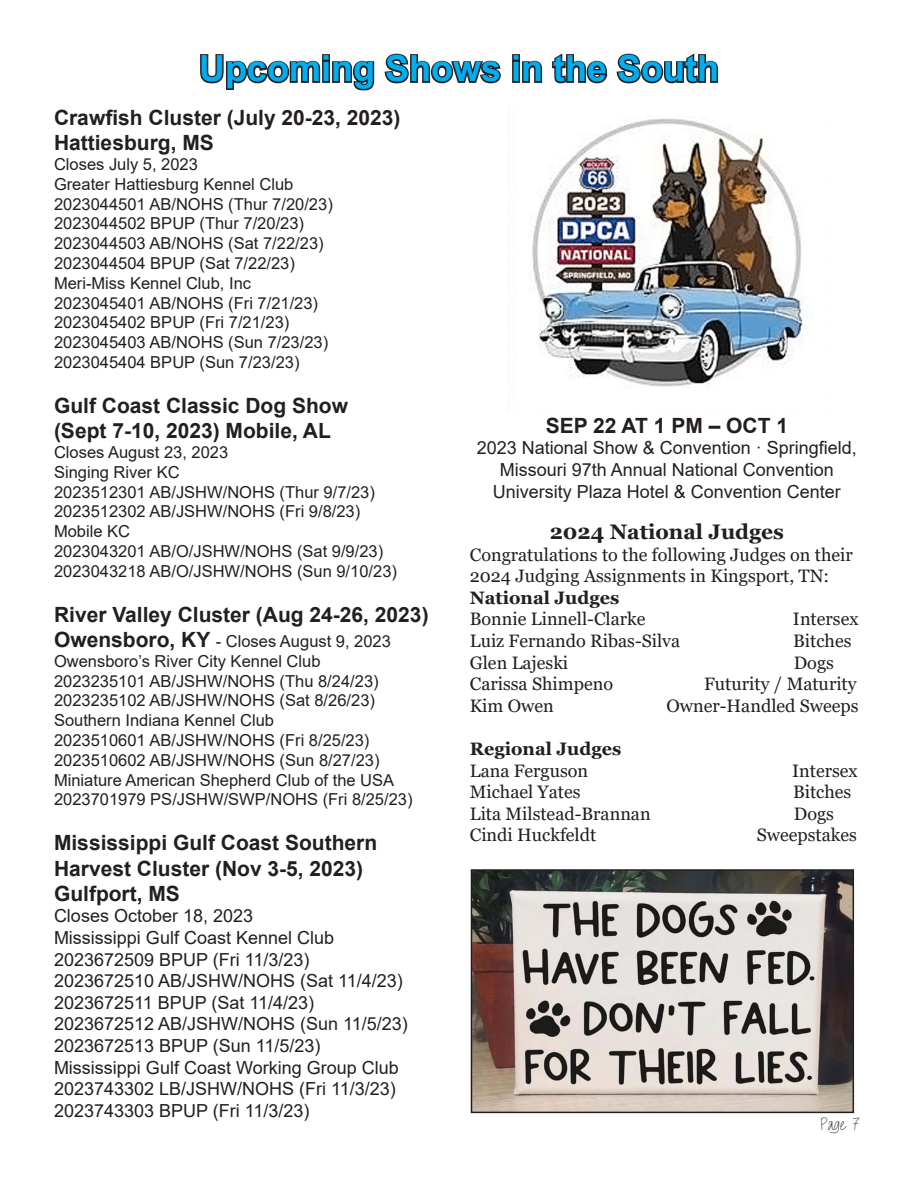
<style>
.page{position:relative;width:918px;height:1188px;background:#fff}
.page>*{position:absolute;margin:0;border:0;box-sizing:border-box;transform-origin:0 0}
.t1{font:700 36px "Arial";color:#00aeef}
.t2{font:700 21px "Arial";color:#231f20}
.t3{font:700 21px "Georgia";color:#231f20}
.t4{font:18px/21.6px "Arial";color:#231f20;text-align:center}
.t5{font:18px/21.6px "Georgia";color:#231f20}
.t6{font:700 18px "Georgia";color:#231f20}
.t7{font:18px "Live Laugh Love";color:#231f20}
.t8{font:16.5px "Arial";color:#231f20}
.s1{font-weight:700;font-size:21px}
</style>
<div class="page">
<svg style="left:200px;top:54px;width:175px;height:37px"></svg>
<svg style="left:384px;top:53px;width:117px;height:31px"></svg>
<svg style="left:512px;top:54px;width:31px;height:29px"></svg>
<svg style="left:552px;top:53px;width:56px;height:31px"></svg>
<svg style="left:616px;top:53px;width:103px;height:31px"></svg>
<img style="left:532px;top:118px;width:272px;height:270px">
<img style="left:474px;top:872px;width:377px;height:238px">
<div style="left:471px;top:869px;width:383px;height:244px;border:2px solid #231f20"></div>
<p class="t1" style="left:199px;top:43px;width:522px">Upcoming Shows in the South</p>
<p class="t2" style="left:54px;top:103px;width:348px">Crawfish Cluster (July 20-23, 2023)</p>
<p class="t2" style="left:54px;top:128px;width:161px">Hattiesburg, MS</p>
<p class="t8" style="left:54px;top:153px;width:145px">Closes July 5, 2023</p>
<p class="t8" style="left:54px;top:173px;width:241px">Greater Hattiesburg Kennel Club</p>
<p class="t8" style="left:54px;top:193px;width:280px">2023044501 AB/NOHS (Thur 7/20/23)</p>
<p class="t8" style="left:54px;top:212px;width:252px">2023044502 BPUP (Thur 7/20/23)</p>
<p class="t8" style="left:54px;top:232px;width:271px">2023044503 AB/NOHS (Sat 7/22/23)</p>
<p class="t8" style="left:54px;top:252px;width:242px">2023044504 BPUP (Sat 7/22/23)</p>
<p class="t8" style="left:54px;top:272px;width:199px">Meri-Miss Kennel Club, Inc</p>
<p class="t8" style="left:54px;top:292px;width:266px">2023045401 AB/NOHS (Fri 7/21/23)</p>
<p class="t8" style="left:54px;top:311px;width:237px">2023045402 BPUP (Fri 7/21/23)</p>
<p class="t8" style="left:54px;top:331px;width:276px">2023045403 AB/NOHS (Sun 7/23/23)</p>
<p class="t8" style="left:54px;top:351px;width:247px">2023045404 BPUP (Sun 7/23/23)</p>
<p class="t2" style="left:54px;top:391px;width:296px">Gulf Coast Classic Dog Show</p>
<p class="t2" style="left:54px;top:416px;width:278px">(Sept 7-10, 2023) Mobile, AL</p>
<p class="t8" style="left:54px;top:441px;width:176px">Closes August 23, 2023</p>
<p class="t8" style="left:54px;top:461px;width:127px">Singing River KC</p>
<p class="t8" style="left:54px;top:481px;width:322px">2023512301 AB/JSHW/NOHS (Thur 9/7/23)</p>
<p class="t8" style="left:54px;top:500px;width:308px">2023512302 AB/JSHW/NOHS (Fri 9/8/23)</p>
<p class="t8" style="left:54px;top:520px;width:78px">Mobile KC</p>
<p class="t8" style="left:54px;top:540px;width:331px">2023043201 AB/O/JSHW/NOHS (Sat 9/9/23)</p>
<p class="t8" style="left:54px;top:560px;width:345px">2023043218 AB/O/JSHW/NOHS (Sun 9/10/23)</p>
<p class="t2" style="left:54px;top:600px;width:376px">River Valley Cluster (Aug 24-26, 2023)</p>
<p class="t8" style="left:54px;top:630px;width:338px"><span class="s1">Owensboro, KY</span> - Closes August 9, 2023</p>
<p class="t8" style="left:54px;top:650px;width:268px">Owensboro’s River City Kennel Club</p>
<p class="t8" style="left:54px;top:670px;width:326px">2023235101 AB/JSHW/NOHS (Thu 8/24/23)</p>
<p class="t8" style="left:54px;top:689px;width:323px">2023235102 AB/JSHW/NOHS (Sat 8/26/23)</p>
<p class="t8" style="left:54px;top:709px;width:222px">Southern Indiana Kennel Club</p>
<p class="t8" style="left:54px;top:729px;width:317px">2023510601 AB/JSHW/NOHS (Fri 8/25/23)</p>
<p class="t8" style="left:54px;top:749px;width:327px">2023510602 AB/JSHW/NOHS (Sun 8/27/23)</p>
<p class="t8" style="left:54px;top:769px;width:342px">Miniature American Shepherd Club of the USA</p>
<p class="t8" style="left:54px;top:788px;width:360px">2023701979 PS/JSHW/SWP/NOHS (Fri 8/25/23)</p>
<p class="t2" style="left:54px;top:828px;width:325px">Mississippi Gulf Coast Southern</p>
<p class="t2" style="left:54px;top:854px;width:311px">Harvest Cluster (Nov 3-5, 2023)</p>
<p class="t2" style="left:54px;top:879px;width:127px">Gulfport, MS</p>
<p class="t4" style="left:54px;top:905px;width:201px">Closes October 18, 2023</p>
<p class="t4" style="left:54px;top:927px;width:282px">Mississippi Gulf Coast Kennel Club</p>
<p class="t4" style="left:54px;top:948px;width:257px">2023672509 BPUP (Fri 11/3/23)</p>
<p class="t4" style="left:54px;top:970px;width:350px">2023672510 AB/JSHW/NOHS (Sat 11/4/23)</p>
<p class="t4" style="left:54px;top:992px;width:262px">2023672511 BPUP (Sat 11/4/23)</p>
<p class="t4" style="left:54px;top:1013px;width:355px">2023672512 AB/JSHW/NOHS (Sun 11/5/23)</p>
<p class="t4" style="left:54px;top:1035px;width:268px">2023672513 BPUP (Sun 11/5/23)</p>
<p class="t4" style="left:54px;top:1056px;width:346px">Mississippi Gulf Coast Working Group Club</p>
<p class="t4" style="left:54px;top:1078px;width:343px">2023743302 LB/JSHW/NOHS (Fri 11/3/23)</p>
<p class="t4" style="left:54px;top:1100px;width:257px">2023743303 BPUP (Fri 11/3/23)</p>
<p class="t2" style="left:546px;top:411px;width:244px">SEP 22 AT 1 PM – OCT 1</p>
<p class="t4" style="left:477px;top:437px;width:382px">2023 National Show &amp; Convention · Springfield,<br>Missouri 97th Annual National Convention</p>
<p class="t4" style="left:493px;top:480px;width:350px">University Plaza Hotel &amp; Convention Center</p>
<p class="t3" style="left:550px;top:518px;width:236px">2024 National Judges</p>
<p class="t5" style="left:470px;top:544px;width:385px">Congratulations to the following Judges on their<br>2024 Judging Assignments in Kingsport, TN:</p>
<p class="t6" style="left:470px;top:586px;width:151px">National Judges</p>
<p class="t5" style="left:470px;top:609px;width:177px">Bonnie Linnell-Clarke</p>
<p class="t5" style="left:793px;top:609px;width:67px">Intersex</p>
<p class="t5" style="left:470px;top:630px;width:212px">Luiz Fernando Ribas-Silva</p>
<p class="t5" style="left:793px;top:630px;width:60px">Bitches</p>
<p class="t5" style="left:470px;top:652px;width:100px">Glen Lajeski</p>
<p class="t5" style="left:794px;top:652px;width:42px">Dogs</p>
<p class="t5" style="left:470px;top:674px;width:145px">Carissa Shimpeno</p>
<p class="t5" style="left:704px;top:674px;width:154px">Futurity / Maturity</p>
<p class="t5" style="left:470px;top:695px;width:85px">Kim Owen</p>
<p class="t5" style="left:667px;top:695px;width:194px">Owner-Handled Sweeps</p>
<p class="t6" style="left:470px;top:737px;width:153px">Regional Judges</p>
<p class="t5" style="left:470px;top:760px;width:120px">Lana Ferguson</p>
<p class="t5" style="left:792px;top:760px;width:67px">Intersex</p>
<p class="t5" style="left:470px;top:782px;width:112px">Michael Yates</p>
<p class="t5" style="left:793px;top:782px;width:60px">Bitches</p>
<p class="t5" style="left:470px;top:803px;width:182px">Lita Milstead-Brannan</p>
<p class="t5" style="left:794px;top:803px;width:42px">Dogs</p>
<p class="t5" style="left:470px;top:825px;width:128px">Cindi Huckfeldt</p>
<p class="t5" style="left:757px;top:825px;width:102px">Sweepstakes</p>
<p class="t7" style="left:821px;top:1115px;width:40px">Page 7</p>
</div>
